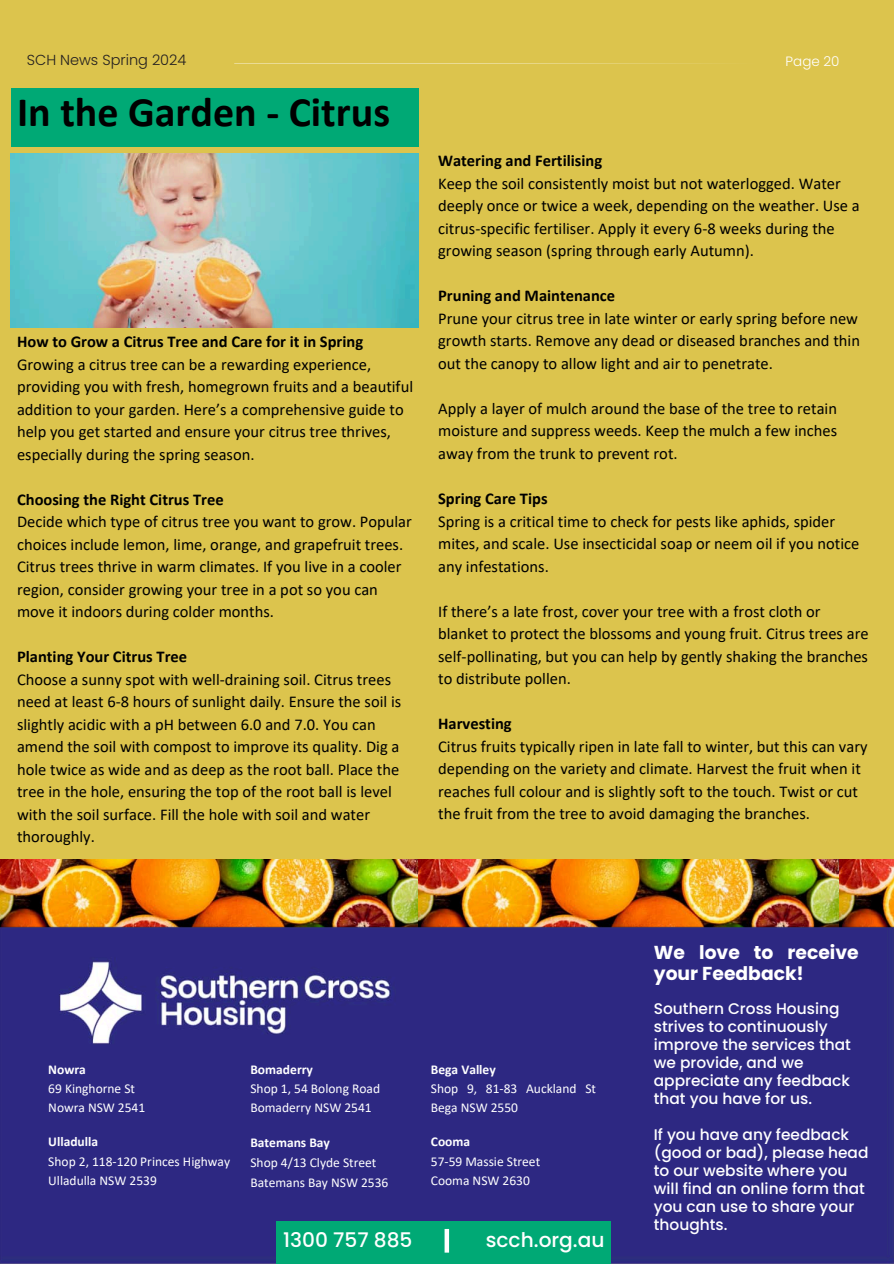
<style>
.page{position:relative;width:894px;height:1264px;background:#fff}
.page>*{position:absolute;margin:0;border:0;box-sizing:border-box;transform-origin:0 0}
.t1{font:700 42px "Calibri";color:#000}
.t2{font:500 20.1px "Poppins";color:#fff}
.t3{font:700 18.75px/21.3px "Poppins";color:#fff}
.t4{font:16.5px/22.5px "Calibri";color:#000}
.t5{font:500 15.45px/18px "Poppins";color:#fff}
.t6{font:300 14.55px "Poppins";color:#231f20}
.t7{font:13.5px/19.2px "Calibri";color:#fff}
.t8{font:700 13.5px "Calibri";color:#fff}
.t9{font:300 13.5px "Poppins";color:#fff}
.s1{font-weight:700}
</style>
<div class="page">
<div style="left:0;top:0;width:893px;height:909px;background:#dcc44d"></div>
<svg style="left:234px;top:63px;width:483px;height:1px"></svg>
<div style="left:11px;top:88px;width:407px;height:58px;background:#00a975"></div>
<img style="left:0;top:859px;width:418px;height:60px">
<img style="left:418px;top:859px;width:421px;height:60px">
<img style="left:839px;top:859px;width:54px;height:60px">
<img style="left:11px;top:153px;width:407px;height:175px">
<div style="left:0;top:919px;width:893px;height:344px;background:#2d2882"></div>
<div style="left:276px;top:1221px;width:334px;height:42px;background:#00a975"></div>
<div style="left:444px;top:1228px;width:5px;height:24px;background:#fff"></div>
<p class="t6" style="left:27px;top:50px;width:161px">SCH News Spring 2024</p>
<p class="t1" style="left:17px;top:95px;width:374px">In the Garden - Citrus</p>
<p class="t4" style="left:17px;top:332px;width:397px"><span class="s1">How to Grow a Citrus Tree and Care for it in Spring </span>Growing a citrus tree can be a rewarding experience, providing you with fresh, homegrown fruits and a beautiful addition to your garden. Here’s a comprehensive guide to help you get started and ensure your citrus tree thrives, especially during the spring season.</p>
<h2 class="t4" style="left:17px;top:489px;width:396px"><span class="s1">Choosing the Right Citrus Tree<br></span>Decide which type of citrus tree you want to grow. Popular choices include lemon, lime, orange, and grapefruit trees.<br>Citrus trees thrive in warm climates. If you live in a cooler region, consider growing your tree in a pot so you can move it indoors during colder months.</h2>
<h2 class="t4" style="left:17px;top:647px;width:385px"><span class="s1">Planting Your Citrus Tree<br></span>Choose a sunny spot with well-draining soil. Citrus trees need at least 6-8 hours of sunlight daily. Ensure the soil is slightly acidic with a pH between 6.0 and 7.0. You can amend the soil with compost to improve its quality. Dig a hole twice as wide and as deep as the root ball. Place the tree in the hole, ensuring the top of the root ball is level with the soil surface. Fill the hole with soil and water thoroughly.</h2>
<h4 class="t9" style="left:785px;top:52px;width:55px">Page 20</h4>
<p class="t4" style="left:438px;top:151px;width:423px"><span class="s1">Watering and Fertilising<br></span>Keep the soil consistently moist but not waterlogged. Water deeply once or twice a week, depending on the weather. Use a citrus-specific fertiliser. Apply it every 6-8 weeks during the growing season (spring through early Autumn).</p>
<p class="t4" style="left:438px;top:286px;width:423px"><span class="s1">Pruning and Maintenance<br></span>Prune your citrus tree in late winter or early spring before new growth starts. Remove any dead or diseased branches and thin out the canopy to allow light and air to penetrate.</p>
<h1 class="t4" style="left:438px;top:398px;width:400px;text-align:justify">Apply a layer of mulch around the base of the tree to retain moisture and suppress weeds. Keep the mulch a few inches away from the trunk to prevent rot.</h1>
<p class="t4" style="left:438px;top:488px;width:422px"><span class="s1">Spring Care Tips<br></span>Spring is a critical time to check for pests like aphids, spider mites, and scale. Use insecticidal soap or neem oil if you notice any infestations.</p>
<h4 class="t4" style="left:438px;top:601px;width:432px">If there’s a late frost, cover your tree with a frost cloth or blanket to protect the blossoms and young fruit. Citrus trees are self-pollinating, but you can help by gently shaking the branches to distribute pollen.</h4>
<h4 class="t4" style="left:438px;top:713px;width:431px"><span class="s1">Harvesting<br></span>Citrus fruits typically ripen in late fall to winter, but this can vary depending on the variety and climate. Harvest the fruit when it reaches full colour and is slightly soft to the touch. Twist or cut the fruit from the tree to avoid damaging the branches.</h4>
<h4 class="t8" style="left:48px;top:1063px;width:39px">Nowra</h4>
<h4 class="t7" style="left:48px;top:1080px;width:88px">69 Kinghorne St</h4>
<h4 class="t7" style="left:48px;top:1099px;width:98px">Nowra NSW 2541</h4>
<p class="t8" style="left:48px;top:1135px;width:51px">Ulladulla</p>
<p class="t7" style="left:48px;top:1153px;width:183px">Shop 2, 118-120 Princes Highway</p>
<p class="t7" style="left:48px;top:1172px;width:110px">Ulladulla NSW 2539</p>
<p class="t8" style="left:250px;top:1063px;width:64px">Bomaderry</p>
<p class="t7" style="left:250px;top:1080px;width:131px">Shop 1, 54 Bolong Road<br>Bomaderry NSW 2541</p>
<p class="t8" style="left:250px;top:1136px;width:81px">Batemans Bay</p>
<p class="t7" style="left:250px;top:1154px;width:127px">Shop 4/13 Clyde Street</p>
<p class="t7" style="left:250px;top:1173px;width:139px">Batemans Bay NSW 2536</p>
<p class="t8" style="left:431px;top:1063px;width:66px">Bega Valley</p>
<p class="t7" style="left:431px;top:1080px;width:167px">Shop 9, 81-83 Auckland St<br>Bega NSW 2550</p>
<p class="t8" style="left:431px;top:1135px;width:41px">Cooma</p>
<p class="t7" style="left:431px;top:1153px;width:111px">57-59 Massie Street</p>
<p class="t7" style="left:431px;top:1172px;width:100px">Cooma NSW 2630</p>
<h4 class="t2" style="left:283px;top:1225px;width:131px">1300 757 885</h4>
<h4 class="t2" style="left:485px;top:1225px;width:120px">scch.org.au</h4>
<p class="t3" style="left:653px;top:941px;width:206px">We love to receive your Feedback!</p>
<p class="t5" style="left:653px;top:999px;width:199px">Southern Cross Housing strives to continuously improve the services that we provide, and we appreciate any feedback that you have for us.</p>
<p class="t5" style="left:653px;top:1125px;width:216px">If you have any feedback (good or bad), please head to our website where you will find an online form that you can use to share your thoughts.</p>
</div>
